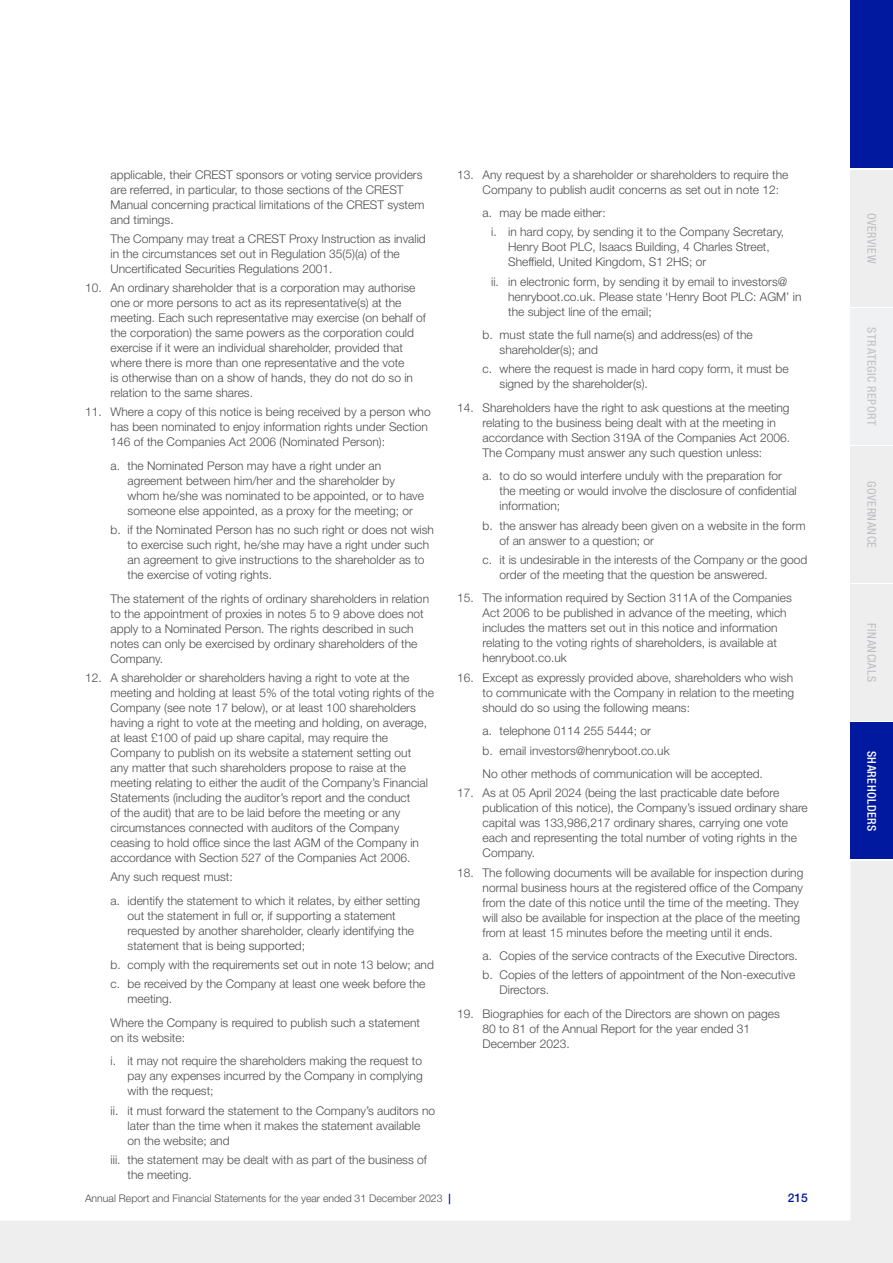
<style>
.page{position:relative;width:893px;height:1263px;background:#fff}
.page>*{position:absolute;margin:0;border:0;box-sizing:border-box;transform-origin:0 0}
.t1{font:300 12px/15px "Helvetica Neue LT Std";color:#4b4c4d}
.t2{font:condensed 12px "Helvetica Neue LT Std";letter-spacing:.045em;color:#bcbdc0}
.t3{font:500 condensed 12px "Helvetica Neue LT Std";letter-spacing:.045em;color:#c6c7c9}
.t4{font:500 condensed 12px "Helvetica Neue LT Std";letter-spacing:.04em;color:#fff}
.t5{font:500 12px "Helvetica Neue LT Std";color:#00199f}
.t6{font:300 10.5px "Helvetica Neue LT Std";color:#4b4c4d}
.s1{font-weight:500;color:#00199f}
</style>
<div class="page">
<div style="left:850px;top:0;width:43px;height:168px;background:#00199f"></div>
<div style="left:850px;top:170px;width:43px;height:136px;background:#eeeeef"></div>
<div style="left:850px;top:308px;width:43px;height:136px;background:#f0f1f2"></div>
<svg style="left:0;top:861px;width:893px;height:402px"></svg>
<div style="left:850px;top:446px;width:43px;height:137px;background:#eeeeef"></div>
<div style="left:850px;top:723px;width:43px;height:136px;background:#00199f"></div>
<div style="left:850px;top:585px;width:43px;height:136px;background:#eeeeef"></div>
<p class="t1" style="left:111px;top:167px;width:315px">applicable, their CREST sponsors or voting service providers are referred, in particular, to those sections of the CREST Manual concerning practical limitations of the CREST system and timings.</p>
<p class="t1" style="left:111px;top:231px;width:317px">The Company may treat a CREST Proxy Instruction as invalid in the circumstances set out in Regulation 35(5)(a) of the<br>Uncertificated Securities Regulations 2001.</p>
<p class="t1" style="left:111px;top:280px;width:317px;text-indent:-26px">10. An ordinary shareholder that is a corporation may authorise one or more persons to act as its representative(s) at the meeting. Each such representative may exercise (on behalf of the corporation) the same powers as the corporation could exercise if it were an individual shareholder, provided that where there is more than one representative and the vote<br>is otherwise than on a show of hands, they do not do so in relation to the same shares.</p>
<p class="t1" style="left:111px;top:404px;width:322px;text-indent:-26px">11. Where a copy of this notice is being received by a person who has been nominated to enjoy information rights under Section<br>146 of the Companies Act 2006 (Nominated Person):</p>
<p class="t1" style="left:128px;top:458px;width:298px;text-indent:-17px">a. the Nominated Person may have a right under an agreement between him/her and the shareholder by whom he/she was nominated to be appointed, or to have someone else appointed, as a proxy for the meeting; or</p>
<p class="t1" style="left:128px;top:522px;width:308px;text-indent:-17px">b. if the Nominated Person has no such right or does not wish to exercise such right, he/she may have a right under such an agreement to give instructions to the shareholder as to the exercise of voting rights.</p>
<p class="t1" style="left:111px;top:591px;width:320px">The statement of the rights of ordinary shareholders in relation to the appointment of proxies in notes 5 to 9 above does not apply to a Nominated Person. The rights described in such notes can only be exercised by ordinary shareholders of the Company.</p>
<p class="t1" style="left:111px;top:670px;width:325px;text-indent:-26px">12. A shareholder or shareholders having a right to vote at the meeting and holding at least 5% of the total voting rights of the Company (see note 17 below), or at least 100 shareholders having a right to vote at the meeting and holding, on average, at least £100 of paid up share capital, may require the Company to publish on its website a statement setting out<br>any matter that such shareholders propose to raise at the meeting relating to either the audit of the Company’s Financial Statements (including the auditor’s report and the conduct<br>of the audit) that are to be laid before the meeting or any circumstances connected with auditors of the Company ceasing to hold office since the last AGM of the Company in accordance with Section 527 of the Companies Act 2006.</p>
<p class="t1" style="left:111px;top:865px;width:311px;line-height:23.5px">Any such request must:<br>a. identify the statement to which it relates, by either setting</p>
<p class="t1" style="left:128px;top:908px;width:288px">out the statement in full or, if supporting a statement requested by another shareholder, clearly identifying the statement that is being supported;</p>
<p class="t1" style="left:111px;top:955px;width:325px;line-height:19.2px">b. comply with the requirements set out in note 13 below; and c. be received by the Company at least one week before the</p>
<p class="t1" style="left:111px;top:987px;width:311px;line-height:23.5px;text-indent:17px">meeting.<br>Where the Company is required to publish such a statement</p>
<p class="t1" style="left:111px;top:1025px;width:313px;line-height:23.5px">on its website:<br>i. it may not require the shareholders making the request to</p>
<p class="t1" style="left:128px;top:1068px;width:297px">pay any expenses incurred by the Company in complying with the request;</p>
<p class="t1" style="left:128px;top:1102px;width:309px;text-indent:-17px">ii. it must forward the statement to the Company’s auditors no later than the time when it makes the statement available on the website; and</p>
<p class="t1" style="left:128px;top:1152px;width:301px;text-indent:-17px">iii. the statement may be dealt with as part of the business of the meeting.</p>
<p class="t1" style="left:483px;top:167px;width:307px;text-indent:-26px">13. Any request by a shareholder or shareholders to require the<br>Company to publish audit concerns as set out in note 12:</p>
<p class="t1" style="left:491px;top:203px;width:295px;line-height:19.2px;text-indent:-8px">a. may be made either:<br>i. in hard copy, by sending it to the Company Secretary,</p>
<p class="t1" style="left:508px;top:239px;width:263px">Henry Boot PLC, Isaacs Building, 4 Charles Street,<br>Sheffield, United Kingdom, S1 2HS; or</p>
<p class="t1" style="left:508px;top:274px;width:295px;text-indent:-17px">ii. in electronic form, by sending it by email to investors@ henryboot.co.uk. Please state ‘Henry Boot PLC: AGM’ in the subject line of the email;</p>
<p class="t1" style="left:500px;top:327px;width:255px;text-indent:-17px">b. must state the full name(s) and address(es) of the shareholder(s); and</p>
<p class="t1" style="left:500px;top:361px;width:290px;text-indent:-17px">c. where the request is made in hard copy form, it must be signed by the shareholder(s).</p>
<p class="t1" style="left:483px;top:400px;width:309px;text-indent:-26px">14. Shareholders have the right to ask questions at the meeting relating to the business being dealt with at the meeting in accordance with Section 319A of the Companies Act 2006.<br>The Company must answer any such question unless:</p>
<p class="t1" style="left:500px;top:468px;width:299px;text-indent:-17px">a. to do so would interfere unduly with the preparation for the meeting or would involve the disclosure of confidential information;</p>
<p class="t1" style="left:500px;top:518px;width:308px;text-indent:-17px">b. the answer has already been given on a website in the form of an answer to a question; or</p>
<p class="t1" style="left:500px;top:552px;width:309px;text-indent:-17px">c. it is undesirable in the interests of the Company or the good order of the meeting that the question be answered.</p>
<p class="t1" style="left:483px;top:590px;width:311px;text-indent:-26px">15. The information required by Section 311A of the Companies Act 2006 to be published in advance of the meeting, which includes the matters set out in this notice and information relating to the voting rights of shareholders, is available at henryboot.co.uk</p>
<p class="t1" style="left:483px;top:670px;width:313px;text-align:justify;text-indent:-26px">16. Except as expressly provided above, shareholders who wish to communicate with the Company in relation to the meeting should do so using the following means:</p>
<p class="t1" style="left:483px;top:721px;width:189px;line-height:19.2px">a. telephone 0114 255 5444; or<br>b. email investors@henryboot.co.uk</p>
<p class="t1" style="left:483px;top:766px;width:282px">No other methods of communication will be accepted.</p>
<p class="t1" style="left:483px;top:785px;width:327px;text-indent:-26px">17. As at 05 April 2024 (being the last practicable date before publication of this notice), the Company’s issued ordinary share capital was 133,986,217 ordinary shares, carrying one vote each and representing the total number of voting rights in the Company.</p>
<p class="t1" style="left:483px;top:864px;width:322px;text-indent:-26px">18. The following documents will be available for inspection during normal business hours at the registered office of the Company from the date of this notice until the time of the meeting. They will also be available for inspection at the place of the meeting from at least 15 minutes before the meeting until it ends.</p>
<p class="t1" style="left:483px;top:946px;width:317px;line-height:19.2px">a. Copies of the service contracts of the Executive Directors. b. Copies of the letters of appointment of the Non-executive</p>
<p class="t1" style="left:500px;top:982px;width:51px">Directors.</p>
<p class="t1" style="left:483px;top:1006px;width:299px;text-indent:-26px">19. Biographies for each of the Directors are shown on pages<br>80 to 81 of the Annual Report for the year ended 31<br>December 2023.</p>
<p class="t6" style="left:85px;top:1192px;width:367px">Annual Report and Financial Statements for the year ended 31 December 2023 <span class="s1">|</span></p>
<p class="t5" style="left:788px;top:1191px;width:22px">215</p>
<p class="t2" style="left:879px;top:213px;width:52px;rotate:90deg">OVERVIEW</p>
<p class="t3" style="left:879px;top:327px;width:99px;rotate:90deg">STRATEGIC REPORT</p>
<p class="t2" style="left:879px;top:481px;width:68px;rotate:90deg">GOVERNANCE</p>
<p class="t2" style="left:879px;top:623px;width:60px;rotate:90deg">FINANCIALS</p>
<p class="t4" style="left:879px;top:751px;width:82px;rotate:90deg">SHAREHOLDERS</p>
</div>
